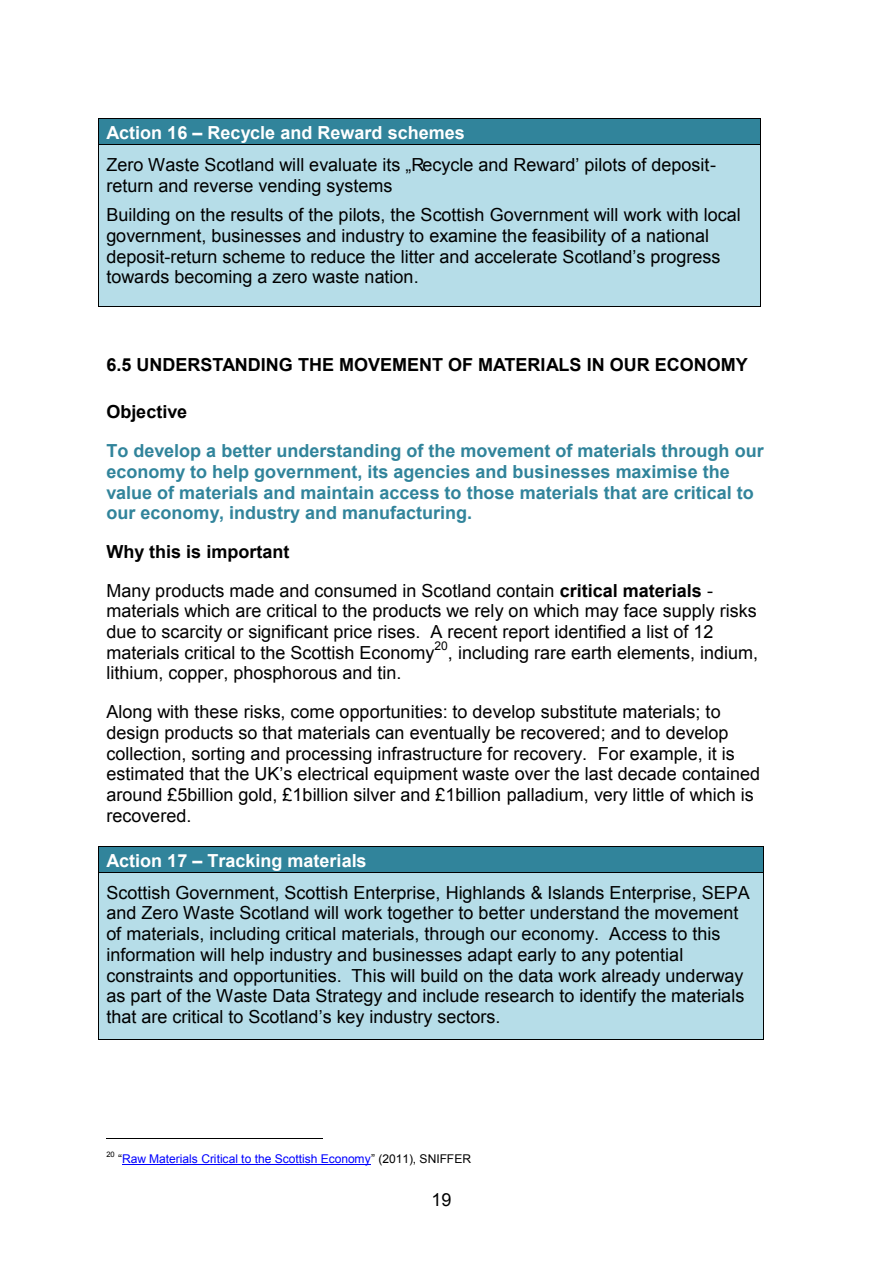
<style>
.page{position:relative;width:893px;height:1263px;background:#fff}
.page>*{position:absolute;margin:0;border:0;box-sizing:border-box;transform-origin:0 0}
.t1{font:18px/20.7px "Arial";color:#000}
.t2{font:700 18px/20.7px "Arial";color:#31849b}
.t3{font:700 18px "Arial";color:#fff}
.t4{font:700 18px "Arial";color:#000}
.t5{font:700 18px "Arial";color:#000}
.t6{font:12px "Arial";letter-spacing:-.005em;color:#00f}
.t7{font:12px "Arial";color:#000}
.t8{font:7.5px "Arial";color:#000}
.s1{font-weight:700}
.s2{color:#000}
</style>
<div class="page">
<div style="left:99px;top:119px;width:7px;height:25px;background:#31849b"></div>
<div style="left:752px;top:119px;width:8px;height:25px;background:#31849b"></div>
<hr style="left:99px;top:144px;width:661px;height:1px;background:#31849b">
<div style="left:106px;top:119px;width:646px;height:25px;background:#31849b"></div>
<hr style="left:99px;top:118px;width:661px;height:1px;background:#000">
<div style="left:99px;top:145px;width:7px;height:151px;background:#b6dde8"></div>
<div style="left:752px;top:145px;width:8px;height:151px;background:#b6dde8"></div>
<div style="left:99px;top:296px;width:661px;height:9px;background:#b6dde8"></div>
<div style="left:106px;top:145px;width:646px;height:30px;background:#b6dde8"></div>
<div style="left:106px;top:175px;width:646px;height:30px;background:#b6dde8"></div>
<div style="left:106px;top:205px;width:646px;height:20px;background:#b6dde8"></div>
<div style="left:106px;top:225px;width:646px;height:21px;background:#b6dde8"></div>
<div style="left:106px;top:246px;width:646px;height:21px;background:#b6dde8"></div>
<div style="left:106px;top:267px;width:646px;height:29px;background:#b6dde8"></div>
<svg style="left:98px;top:118px;width:1px;height:27px"></svg>
<hr style="left:99px;top:145px;width:661px;height:1px;background:#000">
<svg style="left:760px;top:118px;width:1px;height:27px"></svg>
<hr style="left:98px;top:145px;width:1px;height:161px;background:#000">
<hr style="left:99px;top:306px;width:661px;height:1px;background:#000">
<hr style="left:760px;top:145px;width:1px;height:161px;background:#000">
<div style="left:99px;top:847px;width:7px;height:25px;background:#31849b"></div>
<div style="left:755px;top:847px;width:8px;height:25px;background:#31849b"></div>
<div style="left:106px;top:847px;width:649px;height:25px;background:#31849b"></div>
<hr style="left:99px;top:846px;width:664px;height:1px;background:#000">
<div style="left:99px;top:873px;width:7px;height:163px;background:#b6dde8"></div>
<div style="left:755px;top:873px;width:8px;height:163px;background:#b6dde8"></div>
<hr style="left:99px;top:1036px;width:664px;height:3px;background:#b6dde8">
<div style="left:106px;top:873px;width:649px;height:30px;background:#b6dde8"></div>
<div style="left:106px;top:903px;width:649px;height:21px;background:#b6dde8"></div>
<div style="left:106px;top:924px;width:649px;height:20px;background:#b6dde8"></div>
<div style="left:106px;top:944px;width:649px;height:21px;background:#b6dde8"></div>
<div style="left:106px;top:965px;width:649px;height:21px;background:#b6dde8"></div>
<div style="left:106px;top:986px;width:649px;height:20px;background:#b6dde8"></div>
<div style="left:106px;top:1006px;width:649px;height:30px;background:#b6dde8"></div>
<svg style="left:98px;top:846px;width:1px;height:27px"></svg>
<hr style="left:99px;top:872px;width:664px;height:1px;background:#000">
<svg style="left:763px;top:846px;width:1px;height:27px"></svg>
<hr style="left:98px;top:873px;width:1px;height:166px;background:#000">
<hr style="left:99px;top:1039px;width:664px;height:1px;background:#000">
<hr style="left:763px;top:873px;width:1px;height:166px;background:#000">
<hr style="left:106px;top:1138px;width:216px;height:1px;background:#000">
<hr style="left:122px;top:1164px;width:249px;height:1px;background:#00f">
<p class="t3" style="left:106px;top:121px;width:360px">Action 16 – Recycle and Reward schemes</p>
<p class="t1" style="left:106px;top:154px;width:611px">Zero Waste Scotland will evaluate its „Recycle and Reward‟ pilots of deposit&shy;return and reverse vending systems</p>
<p class="t1" style="left:106px;top:205px;width:636px">Building on the results of the pilots, the Scottish Government will work with local government, businesses and industry to examine the feasibility of a national deposit-return scheme to reduce the litter and accelerate Scotland‟s progress towards becoming a zero waste nation.</p>
<p class="t4" style="left:106px;top:355px;width:643px">6.5 UNDERSTANDING THE MOVEMENT OF MATERIALS IN OUR ECONOMY</p>
<p class="t5" style="left:106px;top:400px;width:82px">Objective</p>
<p class="t2" style="left:106px;top:441px;width:659px">To develop a better understanding of the movement of materials through our economy to help government, its agencies and businesses maximise the value of materials and maintain access to those materials that are critical to our economy, industry and manufacturing.</p>
<p class="t1" style="left:106px;top:532px;width:608px;line-height:38.7px"><span class="s1">Why this is important<br></span>Many products made and consumed in Scotland contain <span class="s1">critical materials</span> -</p>
<p class="t1" style="left:106px;top:601px;width:652px">materials which are critical to the products we rely on which may face supply risks due to scarcity or significant price rises. A recent report identified a list of 12 materials critical to the Scottish Economy</p>
<p class="t7" style="left:435px;top:638px;width:15px">20</p>
<p class="t1" style="left:448px;top:642px;width:312px">, including rare earth elements, indium,</p>
<p class="t1" style="left:106px;top:654px;width:616px;line-height:38.7px">lithium, copper, phosphorous and tin.<br>Along with these risks, come opportunities: to develop substitute materials; to</p>
<p class="t1" style="left:106px;top:722px;width:655px">design products so that materials can eventually be recovered; and to develop collection, sorting and processing infrastructure for recovery. For example, it is estimated that the UK‟s electrical equipment waste over the last decade contained around £5billion gold, £1billion silver and £1billion palladium, very little of which is recovered.</p>
<p class="t3" style="left:106px;top:849px;width:262px">Action 17 – Tracking materials</p>
<p class="t1" style="left:106px;top:882px;width:645px">Scottish Government, Scottish Enterprise, Highlands &amp; Islands Enterprise, SEPA and Zero Waste Scotland will work together to better understand the movement of materials, including critical materials, through our economy. Access to this information will help industry and businesses adapt early to any potential constraints and opportunities. This will build on the data work already underway as part of the Waste Data Strategy and include research to identify the materials that are critical to Scotland‟s key industry sectors.</p>
<p class="t8" style="left:106px;top:1149px;width:10px">20</p>
<p class="t6" style="left:118px;top:1150px;width:355px"><span class="s2">“</span>Raw Materials Critical to the Scottish Economy<span class="s2">” (2011), SNIFFER</span></p>
<p class="t1" style="left:431px;top:1189px;width:22px">19</p>
</div>
